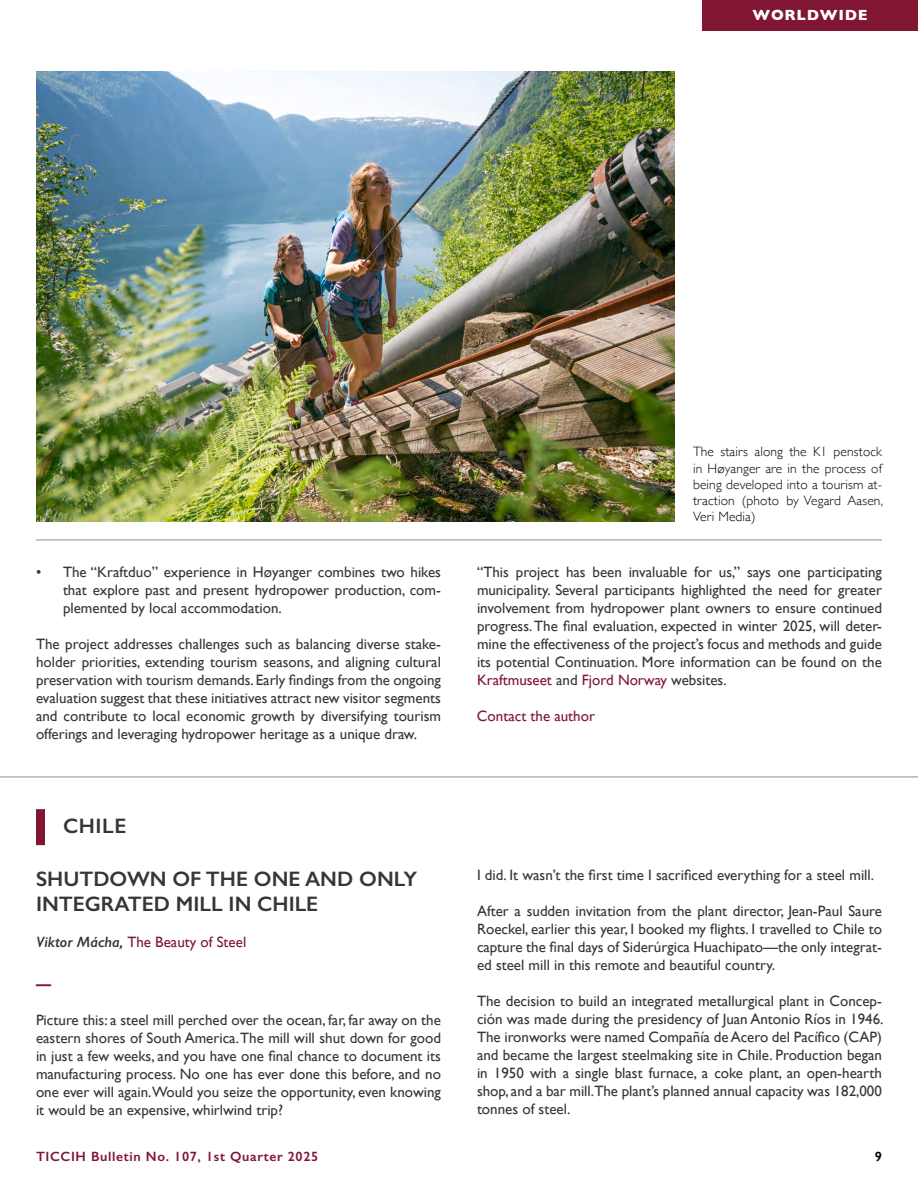
<style>
.page{position:relative;width:918px;height:1188px;background:#fff}
.page>*{position:absolute;margin:0;border:0;box-sizing:border-box;transform-origin:0 0}
.t1{font:600 21px/25.2px "Gill Sans";color:#373636}
.t2{font:15px/18px "Gill Sans";color:#373636;text-align:justify}
.t3{font:15px "Gill Sans";color:#801632}
.t4{font:700 15px "Gill Sans";letter-spacing:.05em;color:#fff}
.t5{font:700 15px "Gill Sans";color:#801632}
.t6{font:300 13.5px/16.2px "Gill Sans";letter-spacing:.01em;color:#000;text-align:justify}
.t7{font:600 13.5px "Gill Sans";letter-spacing:.05em;color:#801632}
.t8{font:600 13.5px "Gill Sans";color:#000}
.s1{font-weight:600;font-style:italic;color:#373636}
.s2{color:#801632}
</style>
<div class="page">
<hr style="left:0;top:776px;width:918px;height:2px;background:#b7b0bb">
<div style="left:702px;top:0;width:216px;height:31px;background:#801632"></div>
<img style="left:36px;top:71px;width:639px;height:450px">
<hr style="left:36px;top:539px;width:846px;height:2px;background:#b7b0bb">
<div style="left:36px;top:809px;width:9px;height:36px;background:#801632"></div>
<p class="t4" style="left:752px;top:3px;width:117px">WORLDWIDE</p>
<p class="t2" style="left:63px;top:562px;width:380px;text-indent:-27px">• The “Kraftduo” experience in Høyanger combines two hikes that explore past and present hydropower production, com&shy;plemented by local accommodation.</p>
<p class="t2" style="left:36px;top:634px;width:407px">The project addresses challenges such as balancing diverse stake&shy;holder priorities, extending tourism seasons, and aligning cultural preservation with tourism demands. Early findings from the ongoing evaluation suggest that these initiatives attract new visitor segments and contribute to local economic growth by diversifying tourism offerings and leveraging hydropower heritage as a unique draw.</p>
<h1 class="t1" style="left:63px;top:814px;width:65px">CHILE</h1>
<h1 class="t1" style="left:36px;top:866px;width:383px">SHUTDOWN OF THE ONE AND ONLY<br>INTEGRATED MILL IN CHILE</h1>
<p class="t3" style="left:36px;top:933px;width:212px"><span class="s1">Viktor Mácha,</span> The Beauty of Steel</p>
<p class="t5" style="left:36px;top:972px;width:16px">—</p>
<p class="t2" style="left:36px;top:1011px;width:407px">Picture this: a steel mill perched over the ocean, far, far away on the eastern shores of South America. The mill will shut down for good in just a few weeks, and you have one final chance to document its manufacturing process. No one has ever done this before, and no one ever will again.Would you seize the opportunity, even knowing it would be an expensive, whirlwind trip?</p>
<p class="t6" style="left:693px;top:443px;width:192px">The stairs along the K1 penstock in Høyanger are in the process of being developed into a tourism at&shy;traction (photo by Vegard Aasen, Veri Media)</p>
<p class="t2" style="left:477px;top:562px;width:407px">“This project has been invaluable for us,” says one participating municipality. Several participants highlighted the need for greater involvement from hydropower plant owners to ensure continued progress. The final evaluation, expected in winter 2025, will deter&shy;mine the effectiveness of the project’s focus and methods and guide its potential Continuation. More information can be found on the <span class="s2">Kraftmuseet</span> and <span class="s2">Fjord Norway</span> websites.</p>
<p class="t3" style="left:477px;top:707px;width:120px">Contact the author</p>
<p class="t2" style="left:477px;top:866px;width:399px">I did. It wasn’t the first time I sacrificed everything for a steel mill.</p>
<p class="t2" style="left:477px;top:902px;width:407px">After a sudden invitation from the plant director, Jean-Paul Saure Roeckel, earlier this year, I booked my flights. I travelled to Chile to capture the final days of Siderúrgica Huachipato—the only integrat&shy;ed steel mill in this remote and beautiful country.</p>
<p class="t2" style="left:477px;top:992px;width:408px">The decision to build an integrated metallurgical plant in Concep&shy;ción was made during the presidency of Juan Antonio Ríos in 1946.<br>The ironworks were named Compañía de Acero del Pacífico (CAP) and became the largest steelmaking site in Chile. Production began in 1950 with a single blast furnace, a coke plant, an open-hearth shop, and a bar mill.The plant’s planned annual capacity was 182,000 tonnes of steel.</p>
<p class="t7" style="left:36px;top:1148px;width:284px">TICCIH Bulletin No. 107, 1st Quarter 2025</p>
<p class="t8" style="left:875px;top:1148px;width:9px">9</p>
</div>
